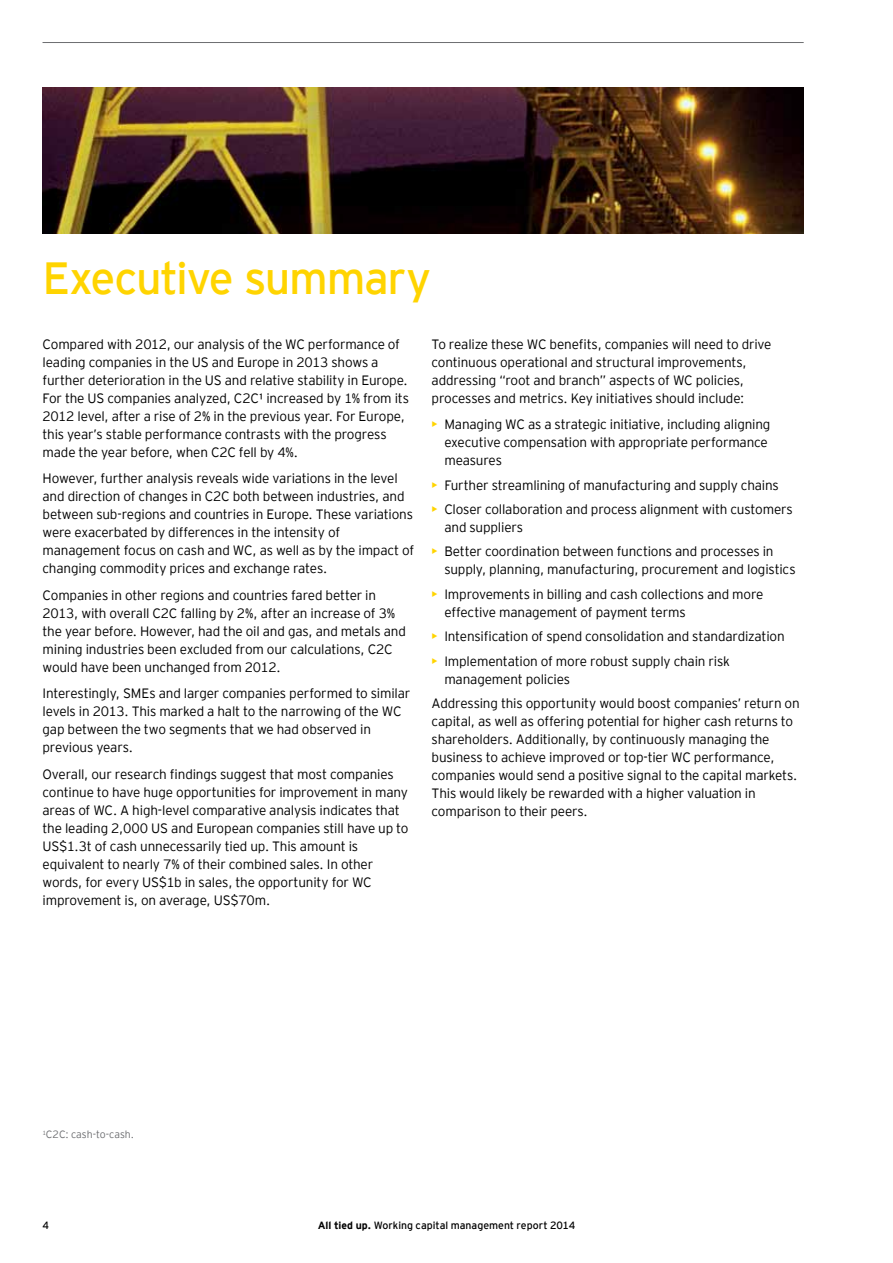
<style>
.page{position:relative;width:893px;height:1263px;background:#fff}
.page>*{position:absolute;margin:0;border:0;box-sizing:border-box;transform-origin:0 0}
.t1{font:45px "EY Interstate";letter-spacing:-.03em;color:#ffd400}
.t2{font:300 13.5px/18px "EY Interstate";letter-spacing:-.015em;color:#000}
.t3{font:10.5px "EY Interstate";color:#000}
.t4{font:300 10.5px "EY Interstate";color:#6d6e71}
.s1{font-weight:400;color:#ffd400}
.s2{font-weight:700}
</style>
<div class="page">
<img style="left:43px;top:87px;width:761px;height:147px">
<hr style="left:43px;top:42px;width:761px;height:1px;background:#6d6e71">
<h1 class="t1" style="left:43px;top:246px;width:390px">Executive summary</h1>
<p class="t2" style="left:43px;top:334px;width:368px">Compared with 2012, our analysis of the WC performance of leading companies in the US and Europe in 2013 shows a further deterioration in the US and relative stability in Europe.<br>For the US companies analyzed, C2C¹ increased by 1% from its 2012 level, after a rise of 2% in the previous year. For Europe, this year’s stable performance contrasts with the progress made the year before, when C2C fell by 4%.</p>
<p class="t2" style="left:43px;top:469px;width:373px">However, further analysis reveals wide variations in the level and direction of changes in C2C both between industries, and between sub-regions and countries in Europe. These variations were exacerbated by differences in the intensity of management focus on cash and WC, as well as by the impact of changing commodity prices and exchange rates.</p>
<p class="t2" style="left:43px;top:585px;width:365px">Companies in other regions and countries fared better in 2013, with overall C2C falling by 2%, after an increase of 3% the year before. However, had the oil and gas, and metals and mining industries been excluded from our calculations, C2C would have been unchanged from 2012.</p>
<p class="t2" style="left:43px;top:684px;width:369px">Interestingly, SMEs and larger companies performed to similar levels in 2013. This marked a halt to the narrowing of the WC gap between the two segments that we had observed in previous years.</p>
<p class="t2" style="left:43px;top:764px;width:367px">Overall, our research findings suggest that most companies continue to have huge opportunities for improvement in many areas of WC. A high-level comparative analysis indicates that the leading 2,000 US and European companies still have up to US$1.3t of cash unnecessarily tied up. This amount is equivalent to nearly 7% of their combined sales. In other words, for every US$1b in sales, the opportunity for WC improvement is, on average, US$70m.</p>
<p class="t2" style="left:432px;top:334px;width:341px">To realize these WC benefits, companies will need to drive continuous operational and structural improvements, addressing “root and branch” aspects of WC policies, processes and metrics. Key initiatives should include:</p>
<p class="t2" style="left:444px;top:415px;width:328px;text-indent:-13px"><span class="s1">•</span> Managing WC as a strategic initiative, including aligning executive compensation with appropriate performance measures</p>
<p class="t2" style="left:432px;top:475px;width:349px"><span class="s1">•</span> Further streamlining of manufacturing and supply chains</p>
<p class="t2" style="left:444px;top:499px;width:350px;text-indent:-13px"><span class="s1">•</span> Closer collaboration and process alignment with customers and suppliers</p>
<p class="t2" style="left:444px;top:542px;width:353px;text-indent:-13px"><span class="s1">•</span> Better coordination between functions and processes in supply, planning, manufacturing, procurement and logistics</p>
<p class="t2" style="left:444px;top:584px;width:321px;text-indent:-13px"><span class="s1">•</span> Improvements in billing and cash collections and more effective management of payment terms</p>
<p class="t2" style="left:432px;top:627px;width:355px"><span class="s1">•</span> Intensification of spend consolidation and standardization</p>
<p class="t2" style="left:444px;top:651px;width:287px;text-indent:-13px"><span class="s1">•</span> Implementation of more robust supply chain risk management policies</p>
<p class="t2" style="left:432px;top:693px;width:370px">Addressing this opportunity would boost companies’ return on capital, as well as offering potential for higher cash returns to shareholders. Additionally, by continuously managing the business to achieve improved or top-tier WC performance, companies would send a positive signal to the capital markets.<br>This would likely be rewarded with a higher valuation in comparison to their peers.</p>
<p class="t4" style="left:43px;top:1127px;width:93px"><sup>1</sup>C2C: cash-to-cash.</p>
<p class="t3" style="left:43px;top:1218px;width:8px">4</p>
<p class="t3" style="left:318px;top:1218px;width:259px"><span class="s2">All tied up.</span> Working capital management report 2014</p>
</div>
